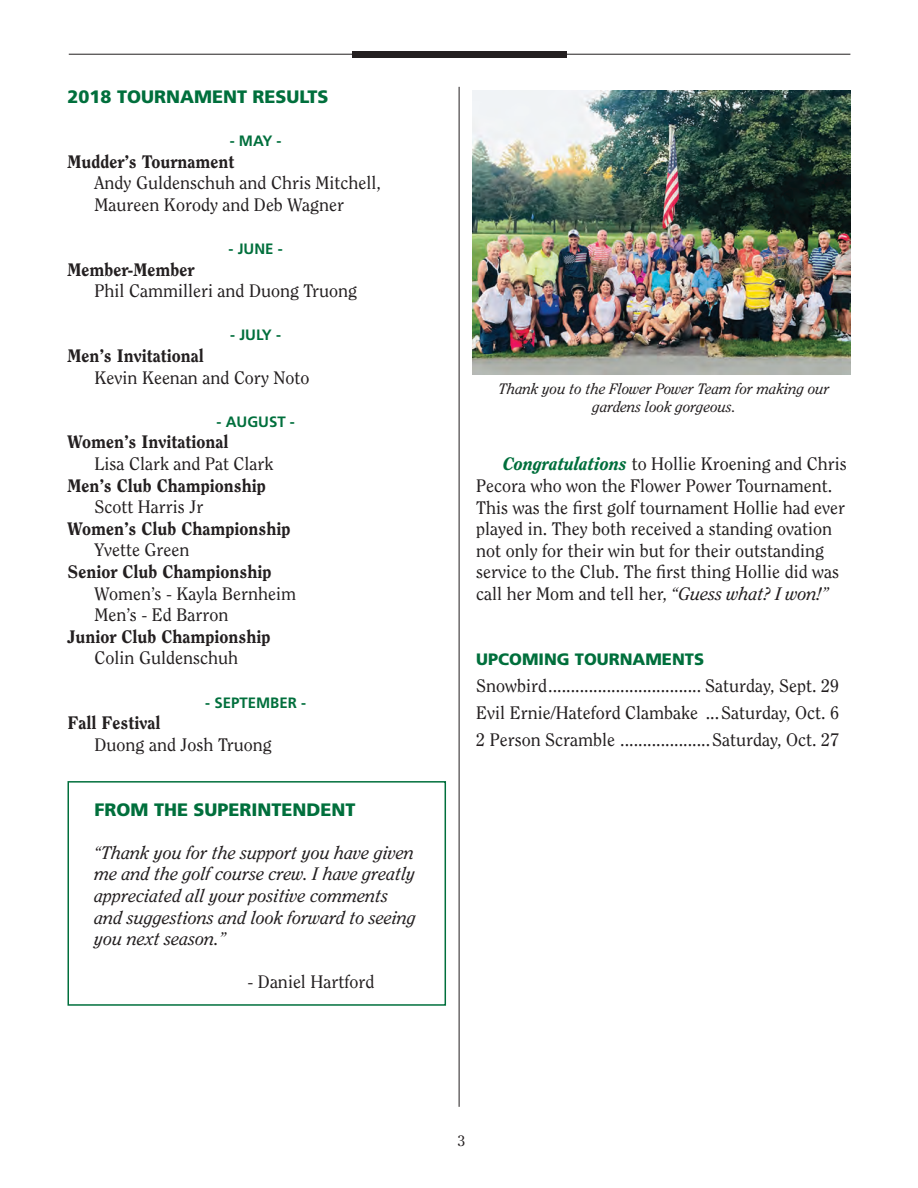
<style>
.page{position:relative;width:918px;height:1188px;background:#fff}
.page>*{position:absolute;margin:0;border:0;box-sizing:border-box;transform-origin:0 0}
.t1{font:18px/21.6px "Clearface";color:#231f20}
.t2{font:800 18px "Clearface";color:#231f20}
.t3{font:italic 18px/21.6px "Clearface";color:#231f20}
.t4{font:900 18px "Frutiger";color:#006f3c}
.t5{font:900 16.5px "Frutiger";color:#006f3c}
.t6{font:italic 15px/18px "Clearface";color:#231f20;text-align:center}
.t7{font:700 15px "Frutiger";color:#006f3c}
.t8{font:15px "Clearface";color:#231f20}
.s1{font-weight:800;font-style:italic;color:#006f3c}
.s2{font-style:italic}
</style>
<div class="page">
<div style="left:68px;top:781px;width:378px;height:225px;background:#fff;border:2px solid #006f3c"></div>
<hr style="left:69px;top:54px;width:781px;height:1px;background:#231f20">
<div style="left:352px;top:51px;width:215px;height:7px;background:#231f20"></div>
<hr style="left:459px;top:87px;width:1px;height:1020px;background:#231f20">
<img style="left:472px;top:91px;width:378px;height:283px">
<p class="t4" style="left:68px;top:86px;width:263px">2018 TOURNAMENT RESULTS</p>
<p class="t7" style="left:230px;top:132px;width:53px">- MAY -</p>
<p class="t2" style="left:68px;top:150px;width:169px">Mudder’s Tournament</p>
<p class="t1" style="left:94px;top:172px;width:288px">Andy Guldenschuh and Chris Mitchell,<br>Maureen Korody and Deb Wagner</p>
<p class="t7" style="left:229px;top:240px;width:56px">- JUNE -</p>
<p class="t2" style="left:68px;top:258px;width:128px">Member-Member</p>
<p class="t1" style="left:94px;top:280px;width:264px">Phil Cammilleri and Duong Truong</p>
<p class="t7" style="left:230px;top:326px;width:52px">- JULY -</p>
<p class="t2" style="left:68px;top:345px;width:138px">Men’s Invitational</p>
<p class="t1" style="left:94px;top:366px;width:216px">Kevin Keenan and Cory Noto</p>
<p class="t7" style="left:217px;top:413px;width:80px">- AUGUST -</p>
<p class="t2" style="left:68px;top:431px;width:162px">Women’s Invitational</p>
<p class="t1" style="left:94px;top:453px;width:180px">Lisa Clark and Pat Clark</p>
<p class="t2" style="left:68px;top:474px;width:200px">Men’s Club Championship</p>
<p class="t1" style="left:94px;top:496px;width:110px">Scott Harris Jr</p>
<p class="t2" style="left:68px;top:518px;width:225px">Women’s Club Championship</p>
<p class="t1" style="left:94px;top:539px;width:97px">Yvette Green</p>
<p class="t2" style="left:68px;top:561px;width:206px">Senior Club Championship</p>
<p class="t1" style="left:94px;top:582px;width:203px">Women’s - Kayla Bernheim<br>Men’s - Ed Barron</p>
<p class="t2" style="left:68px;top:626px;width:205px">Junior Club Championship</p>
<p class="t1" style="left:94px;top:647px;width:145px">Colin Guldenschuh</p>
<p class="t7" style="left:205px;top:694px;width:102px">- SEPTEMBER -</p>
<p class="t2" style="left:68px;top:712px;width:94px">Fall Festival</p>
<p class="t1" style="left:94px;top:733px;width:179px">Duong and Josh Truong</p>
<p class="t4" style="left:95px;top:798px;width:263px">FROM THE SUPERINTENDENT</p>
<p class="t3" style="left:94px;top:842px;width:323px">“Thank you for the support you have given me and the golf course crew. I have greatly appreciated all your positive comments and suggestions and look forward to seeing you next season.”</p>
<p class="t1" style="left:248px;top:971px;width:128px">- Daniel Hartford</p>
<p class="t6" style="left:499px;top:380px;width:333px">Thank you to the Flower Power Team for making our gardens look gorgeous.</p>
<p class="t1" style="left:476px;top:453px;width:372px;text-indent:27px"><span class="s1">Congratulations</span> to Hollie Kroening and Chris Pecora who won the Flower Power Tournament.<br>This was the first golf tournament Hollie had ever played in. They both received a standing ovation not only for their win but for their outstanding service to the Club. The first thing Hollie did was call her Mom and tell her, <span class="s2">“Guess what? I won!”</span></p>
<p class="t5" style="left:476px;top:649px;width:229px">UPCOMING TOURNAMENTS</p>
<p class="t1" style="left:476px;top:672px;width:365px;line-height:27px;text-align:justify">Snowbird.................................. Saturday, Sept. 29<br>Evil Ernie/Hateford Clambake ...Saturday, Oct. 6<br>2 Person Scramble ....................Saturday, Oct. 27</p>
<p class="t8" style="left:458px;top:1132px;width:9px">3</p>
</div>
